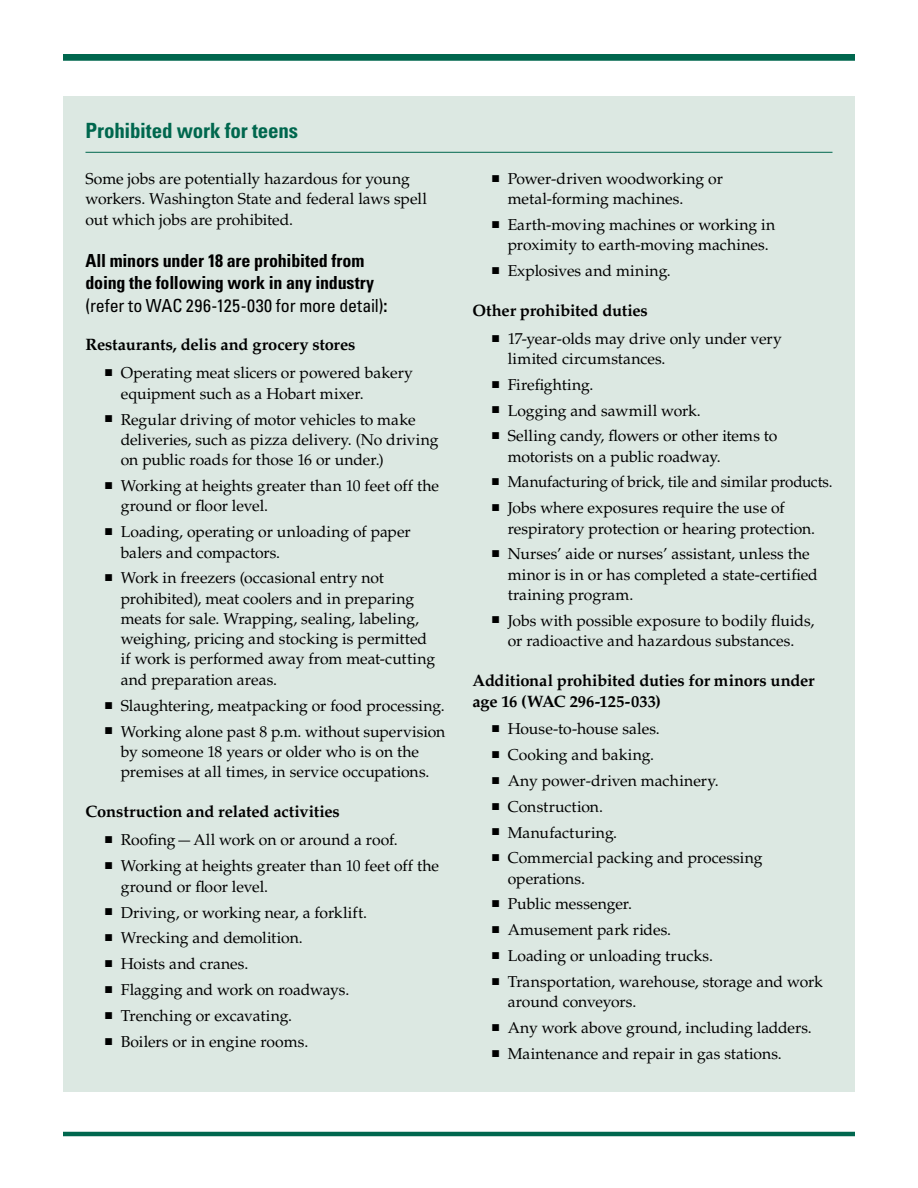
<style>
.page{position:relative;width:918px;height:1188px;background:#fff}
.page>*{position:absolute;margin:0;border:0;box-sizing:border-box;transform-origin:0 0}
.Subhead_Level_1{font:700 condensed 21px "Univers LT Std";letter-spacing:-.01em;color:#00674e}
.Subhead_Level_2{font:700 condensed 18px/22.5px "Univers LT Std";letter-spacing:-.01em;color:#000}
.Subhead_Level_3{font:700 16.5px/21px "Palatino LT Std";letter-spacing:-.01em;color:#000}
.Body_-_10_5{font:15.75px/20.2px "Palatino LT Std";letter-spacing:-.005em;color:#000}
.s1{font-weight:400}
</style>
<div class="page">
<div style="left:63px;top:54px;width:792px;height:7px;background:#00674e"></div>
<div style="left:63px;top:96px;width:792px;height:996px;background:#dce8e2"></div>
<hr style="left:86px;top:152px;width:746px;height:1px;background:#00674e">
<hr style="left:63px;top:1132px;width:792px;height:4px;background:#00674e">
<h3 class="Subhead_Level_1" style="left:86px;top:118px;width:214px">Prohibited work for teens</h3>
<p class="Body_-_10_5" style="left:86px;top:169px;width:343px">Some jobs are potentially hazardous for young workers. Washington State and federal laws spell out which jobs are prohibited.</p>
<h4 class="Subhead_Level_2" style="left:86px;top:249px;width:304px">All minors under 18 are prohibited from doing the following work in any industry <span class="s1">(refer to WAC 296-125-030 for more detail)</span>:</h4>
<h5 class="Subhead_Level_3" style="left:86px;top:334px;width:272px">Restaurants, delis and grocery stores</h5>
<p class="Body_-_10_5" style="left:121px;top:363px;width:294px">Operating meat slicers or powered bakery equipment such as a Hobart mixer.</p>
<p class="Body_-_10_5" style="left:121px;top:409px;width:319px">Regular driving of motor vehicles to make deliveries, such as pizza delivery. (No driving on public roads for those 16 or under.)</p>
<p class="Body_-_10_5" style="left:121px;top:476px;width:320px">Working at heights greater than 10 feet off the ground or floor level.</p>
<p class="Body_-_10_5" style="left:121px;top:522px;width:292px">Loading, operating or unloading of paper balers and compactors.</p>
<p class="Body_-_10_5" style="left:121px;top:568px;width:316px">Work in freezers (occasional entry not prohibited), meat coolers and in preparing meats for sale. Wrapping, sealing, labeling, weighing, pricing and stocking is permitted if work is performed away from meat-cutting and preparation areas.</p>
<p class="Body_-_10_5" style="left:121px;top:695px;width:325px">Slaughtering, meatpacking or food processing.</p>
<p class="Body_-_10_5" style="left:121px;top:721px;width:326px">Working alone past 8 p.m. without supervision by someone 18 years or older who is on the premises at all times, in service occupations.</p>
<h5 class="Subhead_Level_3" style="left:86px;top:801px;width:256px">Construction and related activities</h5>
<p class="Body_-_10_5" style="left:121px;top:830px;width:279px">Roofing — All work on or around a roof.</p>
<p class="Body_-_10_5" style="left:121px;top:856px;width:320px">Working at heights greater than 10 feet off the ground or floor level.</p>
<p class="Body_-_10_5" style="left:121px;top:902px;width:248px">Driving, or working near, a forklift.</p>
<p class="Body_-_10_5" style="left:121px;top:928px;width:183px">Wrecking and demolition.</p>
<p class="Body_-_10_5" style="left:121px;top:954px;width:129px">Hoists and cranes.</p>
<p class="Body_-_10_5" style="left:121px;top:980px;width:230px">Flagging and work on roadways.</p>
<p class="Body_-_10_5" style="left:121px;top:1006px;width:173px">Trenching or excavating.</p>
<p class="Body_-_10_5" style="left:121px;top:1032px;width:189px">Boilers or in engine rooms.</p>
<p class="Body_-_10_5" style="left:508px;top:169px;width:217px">Power-driven woodworking or metal-forming machines.</p>
<p class="Body_-_10_5" style="left:508px;top:215px;width:269px">Earth-moving machines or working in proximity to earth-moving machines.</p>
<p class="Body_-_10_5" style="left:508px;top:261px;width:165px">Explosives and mining.</p>
<h5 class="Subhead_Level_3" style="left:472px;top:300px;width:177px">Other prohibited duties</h5>
<p class="Body_-_10_5" style="left:508px;top:329px;width:276px">17-year-olds may drive only under very limited circumstances.</p>
<p class="Body_-_10_5" style="left:508px;top:375px;width:87px">Firefighting.</p>
<p class="Body_-_10_5" style="left:508px;top:400px;width:194px">Logging and sawmill work.</p>
<p class="Body_-_10_5" style="left:508px;top:426px;width:271px">Selling candy, flowers or other items to motorists on a public roadway.</p>
<p class="Body_-_10_5" style="left:508px;top:472px;width:326px">Manufacturing of brick, tile and similar products.</p>
<p class="Body_-_10_5" style="left:508px;top:498px;width:309px">Jobs where exposures require the use of respiratory protection or hearing protection.</p>
<p class="Body_-_10_5" style="left:508px;top:544px;width:312px">Nurses’ aide or nurses’ assistant, unless the minor is in or has completed a state-certified training program.</p>
<p class="Body_-_10_5" style="left:508px;top:610px;width:308px">Jobs with possible exposure to bodily fluids, or radioactive and hazardous substances.</p>
<h5 class="Subhead_Level_3" style="left:472px;top:670px;width:344px">Additional prohibited duties for minors under age 16 (WAC 296-125-033)</h5>
<p class="Body_-_10_5" style="left:508px;top:719px;width:154px">House-to-house sales.</p>
<p class="Body_-_10_5" style="left:508px;top:745px;width:148px">Cooking and baking.</p>
<p class="Body_-_10_5" style="left:508px;top:771px;width:212px">Any power-driven machinery.</p>
<p class="Body_-_10_5" style="left:508px;top:797px;width:97px">Construction.</p>
<p class="Body_-_10_5" style="left:508px;top:822px;width:111px">Manufacturing.</p>
<p class="Body_-_10_5" style="left:508px;top:848px;width:256px">Commercial packing and processing operations.</p>
<p class="Body_-_10_5" style="left:508px;top:894px;width:126px">Public messenger.</p>
<p class="Body_-_10_5" style="left:508px;top:920px;width:165px">Amusement park rides.</p>
<p class="Body_-_10_5" style="left:508px;top:946px;width:207px">Loading or unloading trucks.</p>
<p class="Body_-_10_5" style="left:508px;top:972px;width:317px">Transportation, warehouse, storage and work around conveyors.</p>
<p class="Body_-_10_5" style="left:508px;top:1018px;width:306px">Any work above ground, including ladders.</p>
<p class="Body_-_10_5" style="left:508px;top:1043px;width:276px">Maintenance and repair in gas stations.</p>
</div>
